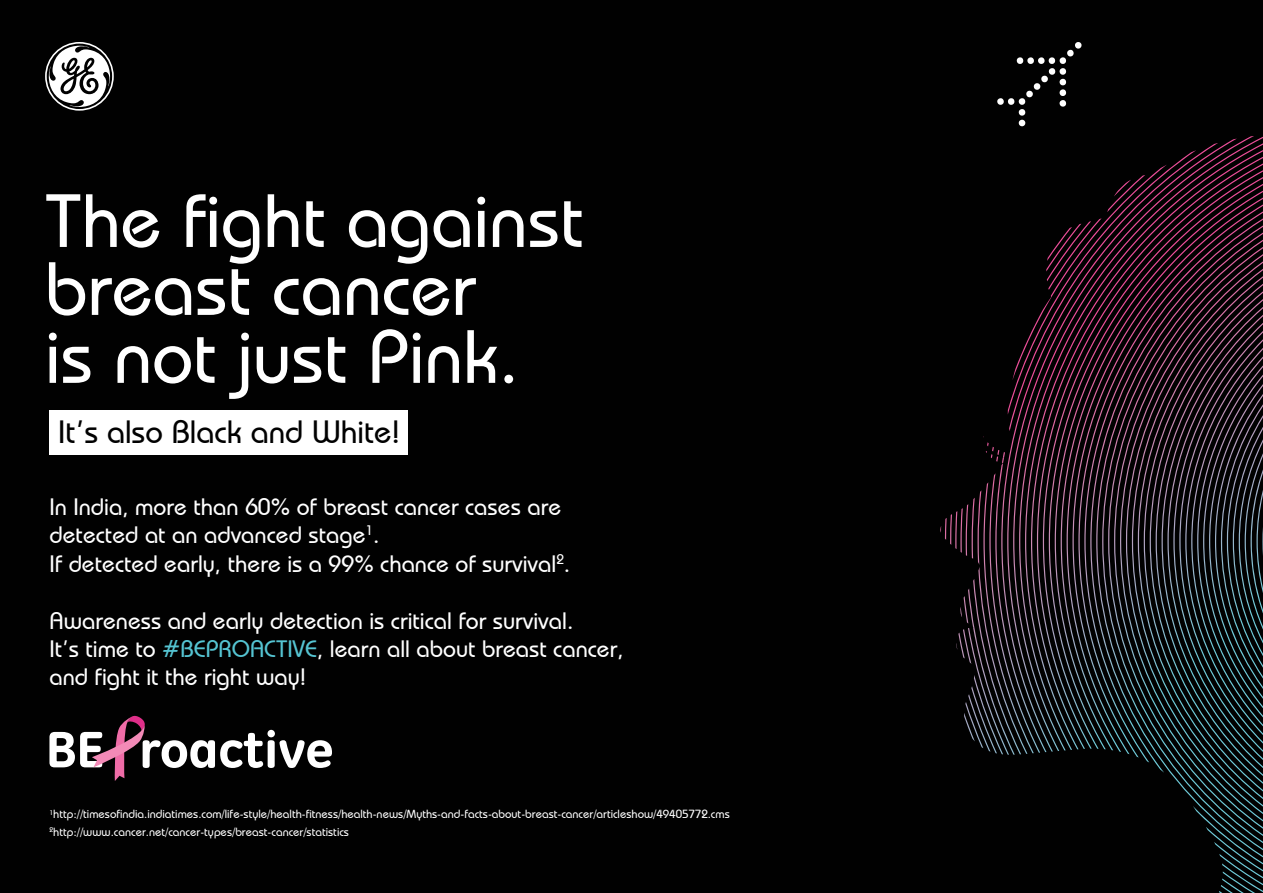
<style>
.page{position:relative;width:1263px;height:893px;background:#010101}
.page>*{position:absolute;margin:0;border:0;box-sizing:border-box;transform-origin:0 0}
.t1{font:500 75.3px/67.9px "Bauhas";color:#fff}
.t2{font:500 32.1px "Bauhas";color:#010101}
.t3{font:500 23.7px/28.3px "Bauhas";color:#fff}
.t4{font:500 11.85px/17.9px "Bauhas";color:#fff}
.s1{color:#55c4d2}
</style>
<div class="page">
<svg style="left:997px;top:42px;width:85px;height:85px"></svg>
<svg style="left:45px;top:42px;width:69px;height:69px"></svg>
<svg style="left:940px;top:511px;width:20px;height:138px"></svg>
<svg style="left:960px;top:508px;width:6px;height:214px"></svg>
<svg style="left:966px;top:504px;width:55px;height:251px"></svg>
<svg style="left:971px;top:498px;width:6px;height:256px"></svg>
<svg style="left:977px;top:490px;width:57px;height:264px"></svg>
<svg style="left:983px;top:436px;width:6px;height:317px"></svg>
<svg style="left:989px;top:447px;width:45px;height:306px"></svg>
<svg style="left:995px;top:447px;width:6px;height:305px"></svg>
<svg style="left:1001px;top:447px;width:33px;height:305px"></svg>
<svg style="left:1007px;top:136px;width:247px;height:615px"></svg>
<svg style="left:1013px;top:137px;width:250px;height:613px"></svg>
<svg style="left:1019px;top:143px;width:244px;height:607px"></svg>
<svg style="left:1025px;top:150px;width:238px;height:599px"></svg>
<svg style="left:1031px;top:157px;width:232px;height:592px"></svg>
<svg style="left:1037px;top:163px;width:226px;height:590px"></svg>
<svg style="left:1043px;top:170px;width:220px;height:583px"></svg>
<svg style="left:1049px;top:177px;width:214px;height:576px"></svg>
<svg style="left:1055px;top:184px;width:208px;height:709px"></svg>
<svg style="left:1061px;top:191px;width:202px;height:701px"></svg>
<svg style="left:1066px;top:198px;width:197px;height:687px"></svg>
<svg style="left:1072px;top:204px;width:191px;height:674px"></svg>
<svg style="left:1078px;top:211px;width:185px;height:660px"></svg>
<svg style="left:1084px;top:218px;width:179px;height:646px"></svg>
<svg style="left:1090px;top:225px;width:173px;height:632px"></svg>
<svg style="left:1096px;top:233px;width:167px;height:617px"></svg>
<svg style="left:1102px;top:240px;width:161px;height:603px"></svg>
<svg style="left:1108px;top:247px;width:155px;height:589px"></svg>
<svg style="left:1114px;top:254px;width:149px;height:575px"></svg>
<svg style="left:1120px;top:261px;width:143px;height:560px"></svg>
<svg style="left:1126px;top:269px;width:137px;height:545px"></svg>
<svg style="left:1132px;top:276px;width:131px;height:531px"></svg>
<svg style="left:1138px;top:284px;width:125px;height:515px"></svg>
<svg style="left:1144px;top:291px;width:119px;height:500px"></svg>
<svg style="left:1150px;top:299px;width:113px;height:485px"></svg>
<svg style="left:1155px;top:307px;width:108px;height:469px"></svg>
<svg style="left:1161px;top:315px;width:102px;height:453px"></svg>
<svg style="left:1167px;top:323px;width:96px;height:437px"></svg>
<div style="left:49px;top:410px;width:359px;height:44px;background:#fff"></div>
<svg style="left:49px;top:715px;width:283px;height:66px"></svg>
<h1 class="t1" style="left:45px;top:186px;width:540px">The fight against breast cancer<br>is not just Pink.</h1>
<h2 class="t2" style="left:58px;top:412px;width:344px">It’s also Black and White!</h2>
<p class="t3" style="left:49px;top:492px;width:522px">In India, more than 60% of breast cancer cases are detected at an advanced stage<sup>1</sup>.<br>If detected early, there is a 99% chance of survival<sup>2</sup>.</p>
<p class="t3" style="left:49px;top:606px;width:576px">Awareness and early detection is critical for survival.<br>It’s time to <span class="s1">#BEPROACTIVE</span>, learn all about breast cancer, and fight it the right way!</p>
<p class="t4" style="left:49px;top:805px;width:682px"><sup>1</sup>http://timesofindia.indiatimes.com/life-style/health-fitness/health-news/Myths-and-facts-about-breast-cancer/articleshow/49405772.cms<br><sup>2</sup>http://www.cancer.net/cancer-types/breast-cancer/statistics</p>
</div>
